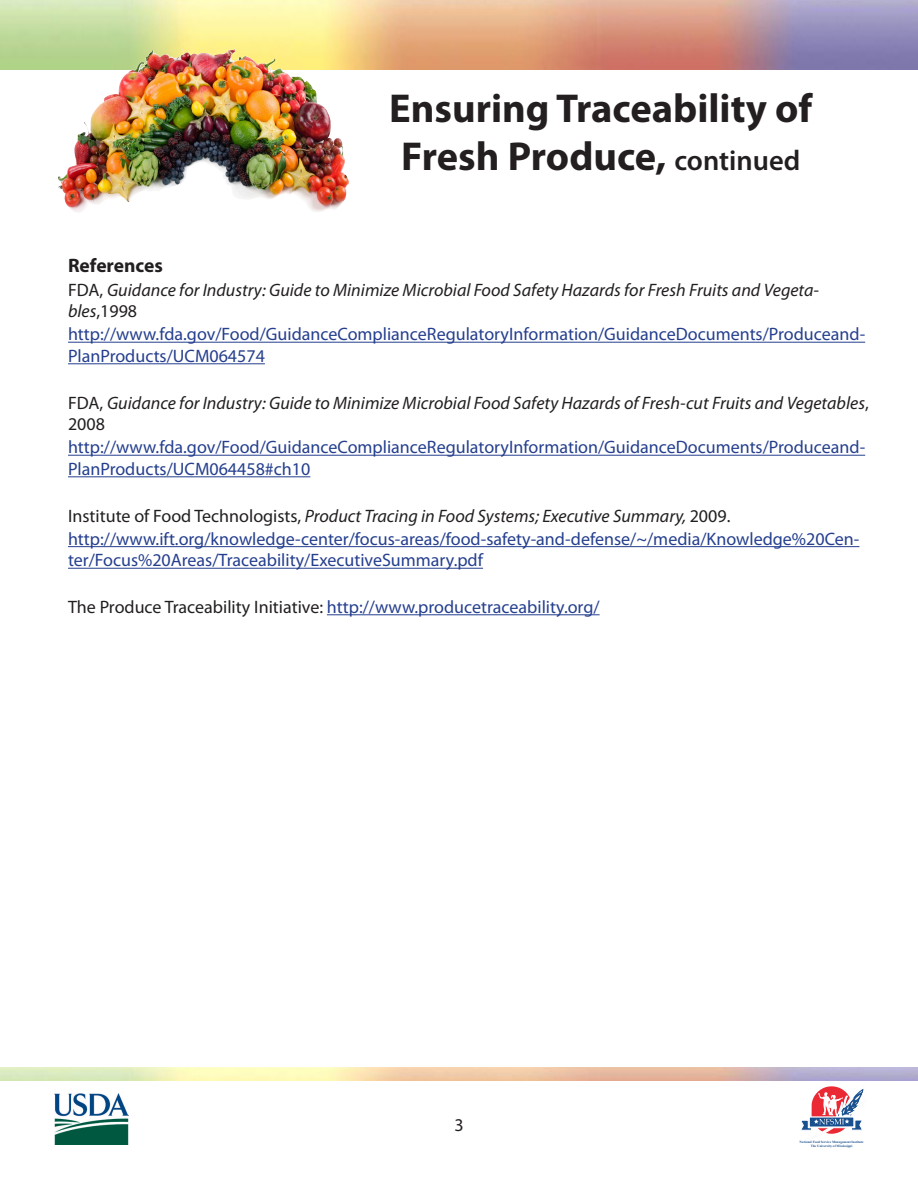
<style>
.page{position:relative;width:918px;height:1188px;background:#fff}
.page>*{position:absolute;margin:0;border:0;box-sizing:border-box;transform-origin:0 0}
.t1{font:700 40.5px "Myriad Pro";color:#231f20}
.t2{font:700 19.5px "Myriad Pro";color:#231f20}
.body_text{font:18px/21.6px "Myriad Pro";color:#253f8e}
.body_text-2{font:italic 18px/21.6px "Myriad Pro";color:#231f20}
.t3{font:18px "Myriad Pro";color:#231f20}
.t4{font:700 3.3px/4.1px "Times New Roman";color:#18508f;text-align:center}
.s1{font-weight:600;font-size:28.5px}
.s2{font-style:normal}
.s3{color:#231f20}
</style>
<div class="page">
<img style="left:0;top:0;width:918px;height:69px">
<svg style="left:801px;top:1086px;width:63px;height:53px"></svg>
<img style="left:54px;top:1093px;width:74px;height:51px">
<hr style="left:68px;top:342px;width:797px;height:1px;background:#253f8e">
<hr style="left:68px;top:363px;width:197px;height:1px;background:#253f8e">
<hr style="left:68px;top:455px;width:797px;height:1px;background:#253f8e">
<hr style="left:68px;top:476px;width:242px;height:1px;background:#253f8e">
<hr style="left:68px;top:546px;width:791px;height:1px;background:#253f8e">
<hr style="left:68px;top:568px;width:415px;height:1px;background:#253f8e">
<hr style="left:327px;top:614px;width:273px;height:1px;background:#253f8e">
<img style="left:56px;top:48px;width:296px;height:164px">
<p class="t1" style="left:389px;top:82px;width:425px">Ensuring Traceability of</p>
<p class="t1" style="left:401px;top:130px;width:401px">Fresh Produce, <span class="s1">continued</span></p>
<p class="t2" style="left:68px;top:253px;width:96px">References</p>
<p class="body_text-2" style="left:68px;top:278px;width:753px"><span class="s2">FDA,</span> Guidance for Industry: Guide to Minimize Microbial Food Safety Hazards for Fresh Fruits and Vegeta&shy;bles<span class="s2">,1998</span></p>
<p class="body_text" style="left:68px;top:323px;width:799px">http://www.fda.gov/Food/GuidanceComplianceRegulatoryInformation/GuidanceDocuments/Produceand-<br>PlanProducts/UCM064574</p>
<p class="body_text-2" style="left:68px;top:391px;width:802px"><span class="s2">FDA,</span> Guidance for Industry: Guide to Minimize Microbial Food Safety Hazards of Fresh-cut Fruits and Vegetables<span class="s2">,<br>2008</span></p>
<p class="body_text" style="left:68px;top:436px;width:799px">http://www.fda.gov/Food/GuidanceComplianceRegulatoryInformation/GuidanceDocuments/Produceand-<br>PlanProducts/UCM064458#ch10</p>
<p class="body_text-2" style="left:68px;top:504px;width:664px"><span class="s2">Institute of Food Technologists,</span> Product Tracing in Food Systems; Executive Summary, <span class="s2">2009.</span></p>
<p class="body_text" style="left:68px;top:528px;width:793px">http://www.ift.org/knowledge-center/focus-areas/food-safety-and-defense/~/media/Knowledge%20Cen&shy;ter/Focus%20Areas/Traceability/ExecutiveSummary.pdf</p>
<p class="body_text" style="left:68px;top:596px;width:533px"><span class="s3">The Produce Traceability Initiative:</span> http://www.producetraceability.org/</p>
<p class="t3" style="left:454px;top:1113px;width:11px">3</p>
<p class="t4" style="left:800px;top:1140px;width:66px">National Food Service Management Institute<br>The University of Mississippi</p>
</div>
